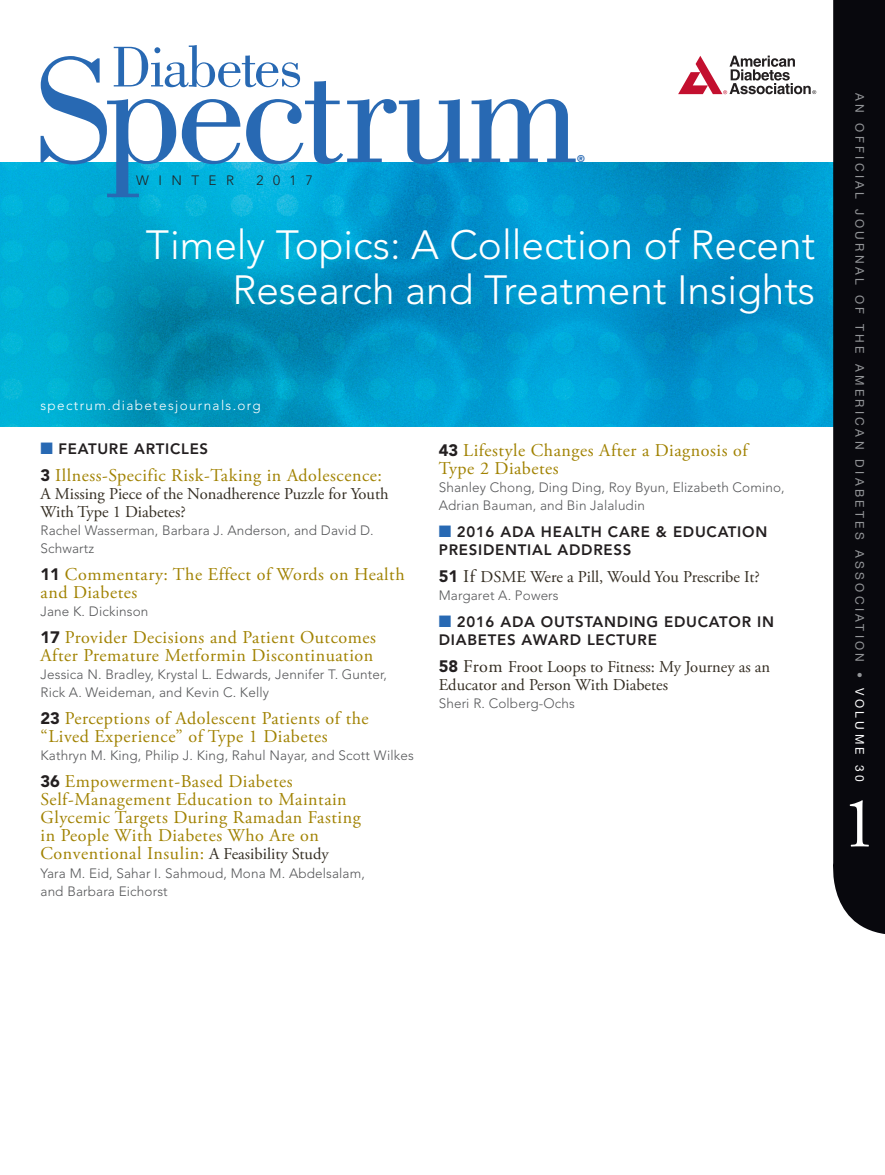
<style>
.page{position:relative;width:885px;height:1175px;background:#fff}
.page>*{position:absolute;margin:0;border:0;box-sizing:border-box;transform-origin:0 0}
.t1{font:72px "Adobe Garamond Pro";color:#fff}
.t2{font:300 40.5px/45px "Avenir LT Std";color:#fff;text-align:right}
.t3{font:18px/18px "Adobe Garamond Pro";letter-spacing:.03em;color:#a18202}
.t4{font:16.5px/18px "Adobe Garamond Pro";color:#352e23}
.t5{font:800 15px/18px "Avenir LT Std";letter-spacing:.05em;color:#231f20}
.t6{font:300 13.5px/18px "Avenir LT Std";letter-spacing:.01em;color:#57585a}
.t7{font:300 13.5px "Avenir LT Std";letter-spacing:.1em;color:#fff}
.t8{font:300 13.5px "Avenir LT Std";letter-spacing:.7em;color:#231f20}
.t9{font:12px "Helvetica Neue LT Std";letter-spacing:.28em;color:#939598}
.t10{font:800 9.75px "Avenir LT Std";color:#2869b3}
.s1{color:#2869b3}
.s2{font-family:"Avenir LT Std";font-weight:900;font-size:16.5px;color:#231f20}
.s3{font-size:16.5px;color:#352e23}
.s4{font-family:"Avenir LT Std";font-weight:900;color:#231f20}
.s5{font-size:18px}
.s6{color:#fff}
</style>
<div class="page">
<img style="left:0;top:162px;width:826px;height:264px">
<svg style="left:41px;top:56px;width:534px;height:141px"></svg>
<svg style="left:114px;top:45px;width:186px;height:42px"></svg>
<svg style="left:826px;top:0;width:58px;height:934px;background:#20262c"></svg>
<svg style="left:678px;top:56px;width:138px;height:38px"></svg>
<p class="t8" style="left:136px;top:172px;width:99px">WINTER</p>
<p class="t8" style="left:256px;top:172px;width:58px">2017</p>
<p class="t10" style="left:577px;top:153px;width:9px">®</p>
<h2 class="t2" style="left:146px;top:222px;width:670px">Timely Topics: A Collection of Recent<br>Research and Treatment Insights</h2>
<p class="t7" style="left:41px;top:397px;width:222px">spectrum.diabetesjournals.org</p>
<p class="t5" style="left:40px;top:440px;width:169px"><span class="s1">■</span> FEATURE ARTICLES</p>
<p class="t3" style="left:40px;top:467px;width:343px"><span class="s2">3</span> Illness-Specific Risk-Taking in Adolescence:</p>
<p class="t4" style="left:41px;top:485px;width:349px">A Missing Piece of the Nonadherence Puzzle for Youth<br>With Type 1 Diabetes?</p>
<p class="t6" style="left:40px;top:522px;width:334px">Rachel Wasserman, Barbara J. Anderson, and David D.<br>Schwartz</p>
<p class="t3" style="left:40px;top:566px;width:365px"><span class="s2">11</span> Commentary: The Effect of Words on Health and Diabetes</p>
<p class="t6" style="left:40px;top:603px;width:109px">Jane K. Dickinson</p>
<p class="t3" style="left:40px;top:629px;width:337px"><span class="s2">17</span> Provider Decisions and Patient Outcomes<br>After Premature Metformin Discontinuation</p>
<p class="t6" style="left:40px;top:666px;width:348px">Jessica N. Bradley, Krystal L. Edwards, Jennifer T. Gunter,<br>Rick A. Weideman, and Kevin C. Kelly</p>
<p class="t3" style="left:40px;top:710px;width:329px"><span class="s2">23</span> Perceptions of Adolescent Patients of the “Lived Experience” of Type 1 Diabetes</p>
<p class="t6" style="left:40px;top:747px;width:374px">Kathryn M. King, Philip J. King, Rahul Nayar, and Scott Wilkes</p>
<p class="t3" style="left:40px;top:773px;width:321px"><span class="s2">36</span> Empowerment-Based Diabetes Self-Management Education to Maintain Glycemic Targets During Ramadan Fasting in People With Diabetes Who Are on Conventional Insulin: <span class="s3">A Feasibility Study</span></p>
<p class="t6" style="left:40px;top:864px;width:326px">Yara M. Eid, Sahar I. Sahmoud, Mona M. Abdelsalam, and Barbara Eichorst</p>
<p class="t3" style="left:438px;top:441px;width:310px"><span class="s2">43</span> Lifestyle Changes After a Diagnosis of<br>Type 2 Diabetes</p>
<p class="t6" style="left:438px;top:478px;width:347px">Shanley Chong, Ding Ding, Roy Byun, Elizabeth Comino,<br>Adrian Bauman, and Bin Jalaludin</p>
<p class="t5" style="left:438px;top:522px;width:330px"><span class="s1">■</span> 2016 ADA HEALTH CARE &amp; EDUCATION<br>PRESIDENTIAL ADDRESS</p>
<p class="t4" style="left:438px;top:568px;width:322px"><span class="s4">51</span> <span class="s5">If</span> DSME Were a Pill, Would You Prescribe It?</p>
<p class="t6" style="left:438px;top:586px;width:121px">Margaret A. Powers</p>
<p class="t5" style="left:438px;top:612px;width:337px"><span class="s1">■</span> 2016 ADA OUTSTANDING EDUCATOR IN<br>DIABETES AWARD LECTURE</p>
<p class="t4" style="left:438px;top:658px;width:333px"><span class="s4">58</span> <span class="s5">From</span> Froot Loops to Fitness: My Journey as an<br>Educator and Person With Diabetes</p>
<p class="t6" style="left:438px;top:694px;width:138px">Sheri R. Colberg-Ochs</p>
<p class="t9" style="left:866px;top:93px;width:689px;rotate:90deg">AN OFFICIAL JOURNAL OF THE AMERICAN DIABETES ASSOCIATION • <span class="s6">VOLUME 30</span></p>
<h1 class="t1" style="left:841px;top:780px;width:37px">1</h1>
</div>
